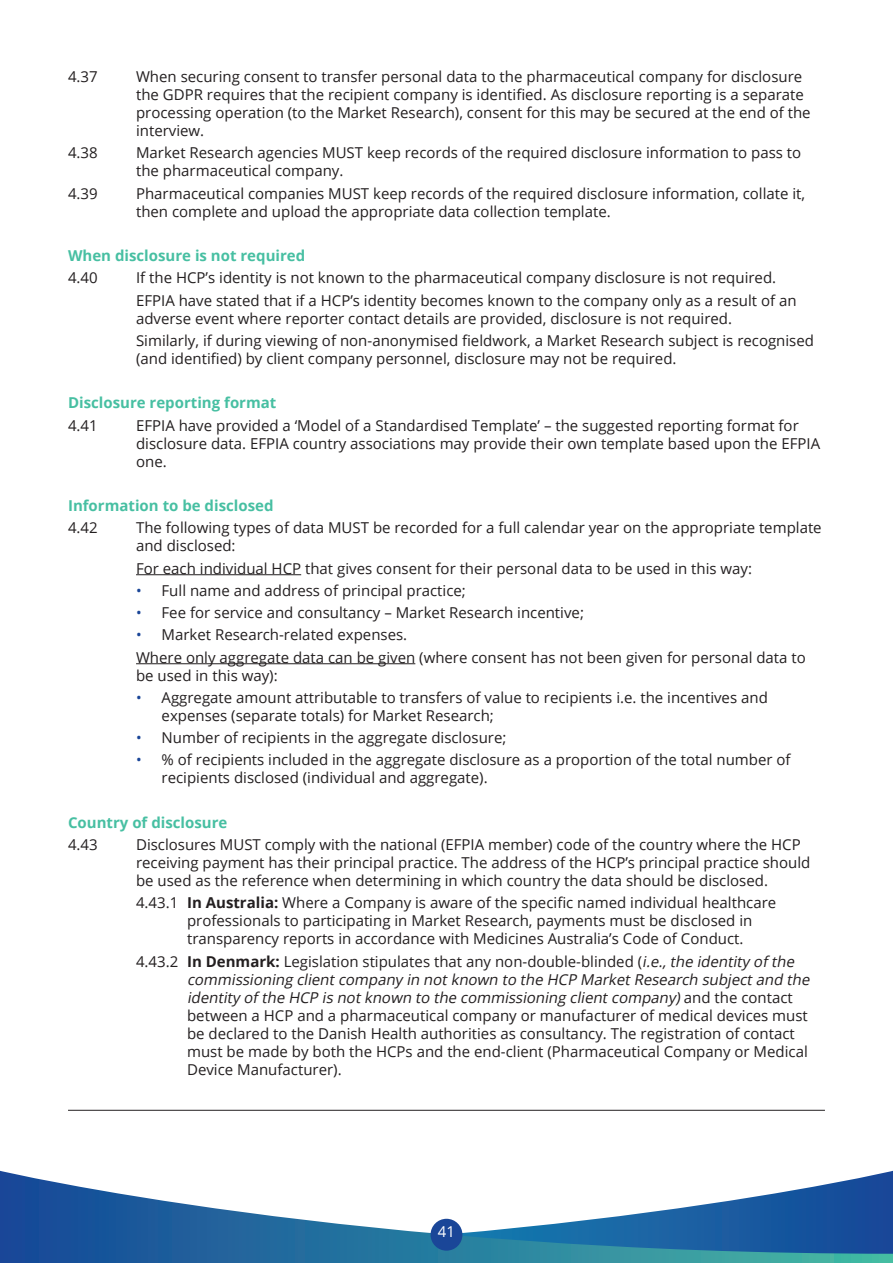
<style>
.page{position:relative;width:893px;height:1263px;background:#fff}
.page>*{position:absolute;margin:0;border:0;box-sizing:border-box;transform-origin:0 0}
.Body_Copy{font:15px/18px "Open Sans";color:#231f20}
.Body_Copy-2{font:700 15px "Open Sans";color:#47bfa2}
.t1{font:15px "Open Sans";color:#fff}
.s1{color:#1a4698}
.s2{font-weight:700}
.s3{font-style:italic}
</style>
<div class="page">
<svg style="left:0;top:1171px;width:893px;height:92px"></svg>
<div style="left:431px;top:1219px;width:31px;height:32px;background:#1a4698;border-radius:50%"></div>
<hr style="left:136px;top:574px;width:165px;height:1px;background:#231f20">
<hr style="left:136px;top:663px;width:279px;height:1px;background:#231f20">
<hr style="left:68px;top:1110px;width:757px;height:1px;background:#231f20">
<p class="Body_Copy" style="left:68px;top:67px;width:31px">4.37</p>
<p class="Body_Copy" style="left:136px;top:67px;width:676px">When securing consent to transfer personal data to the pharmaceutical company for disclosure the GDPR requires that the recipient company is identified. As disclosure reporting is a separate processing operation (to the Market Research), consent for this may be secured at the end of the interview.</p>
<p class="Body_Copy" style="left:68px;top:143px;width:31px">4.38</p>
<p class="Body_Copy" style="left:136px;top:143px;width:667px">Market Research agencies MUST keep records of the required disclosure information to pass to the pharmaceutical company.</p>
<p class="Body_Copy" style="left:68px;top:184px;width:31px">4.39</p>
<p class="Body_Copy" style="left:136px;top:184px;width:671px">Pharmaceutical companies MUST keep records of the required disclosure information, collate it, then complete and upload the appropriate data collection template.</p>
<p class="Body_Copy-2" style="left:68px;top:245px;width:239px">When disclosure is not required</p>
<p class="Body_Copy" style="left:68px;top:268px;width:31px">4.40</p>
<p class="Body_Copy" style="left:136px;top:268px;width:639px">If the HCP’s identity is not known to the pharmaceutical company disclosure is not required.</p>
<p class="Body_Copy" style="left:136px;top:291px;width:662px">EFPIA have stated that if a HCP’s identity becomes known to the company only as a result of an adverse event where reporter contact details are provided, disclosure is not required.</p>
<p class="Body_Copy" style="left:136px;top:331px;width:679px">Similarly, if during viewing of non-anonymised fieldwork, a Market Research subject is recognised (and identified) by client company personnel, disclosure may not be required.</p>
<p class="Body_Copy-2" style="left:68px;top:392px;width:210px">Disclosure reporting format</p>
<p class="Body_Copy" style="left:68px;top:416px;width:31px">4.41</p>
<p class="Body_Copy" style="left:136px;top:416px;width:686px">EFPIA have provided a ‘Model of a Standardised Template’ – the suggested reporting format for disclosure data. EFPIA country associations may provide their own template based upon the EFPIA one.</p>
<p class="Body_Copy-2" style="left:68px;top:495px;width:207px">Information to be disclosed</p>
<p class="Body_Copy" style="left:68px;top:518px;width:31px">4.42</p>
<p class="Body_Copy" style="left:136px;top:518px;width:687px">The following types of data MUST be recorded for a full calendar year on the appropriate template and disclosed:</p>
<p class="Body_Copy" style="left:136px;top:559px;width:617px">For each individual HCP that gives consent for their personal data to be used in this way:</p>
<p class="Body_Copy" style="left:136px;top:581px;width:331px"><span class="s1">•</span> Full name and address of principal practice;</p>
<p class="Body_Copy" style="left:136px;top:603px;width:449px"><span class="s1">•</span> Fee for service and consultancy – Market Research incentive;</p>
<p class="Body_Copy" style="left:136px;top:625px;width:270px"><span class="s1">•</span> Market Research-related expenses.</p>
<p class="Body_Copy" style="left:136px;top:648px;width:671px">Where only aggregate data can be given (where consent has not been given for personal data to be used in this way):</p>
<p class="Body_Copy" style="left:162px;top:688px;width:608px;text-indent:-26px"><span class="s1">•</span> Aggregate amount attributable to transfers of value to recipients i.e. the incentives and expenses (separate totals) for Market Research;</p>
<p class="Body_Copy" style="left:136px;top:728px;width:372px"><span class="s1">•</span> Number of recipients in the aggregate disclosure;</p>
<p class="Body_Copy" style="left:162px;top:750px;width:631px;text-indent:-26px"><span class="s1">•</span> % of recipients included in the aggregate disclosure as a proportion of the total number of recipients disclosed (individual and aggregate).</p>
<p class="Body_Copy-2" style="left:68px;top:812px;width:161px">Country of disclosure</p>
<p class="Body_Copy" style="left:68px;top:835px;width:31px">4.43</p>
<p class="Body_Copy" style="left:136px;top:835px;width:676px">Disclosures MUST comply with the national (EFPIA member) code of the country where the HCP receiving payment has their principal practice. The address of the HCP’s principal practice should be used as the reference when determining in which country the data should be disclosed.</p>
<p class="Body_Copy" style="left:187px;top:893px;width:591px;text-indent:-51px">4.43.1 <span class="s2">In Australia:</span> Where a Company is aware of the specific named individual healthcare professionals to participating in Market Research, payments must be disclosed in transparency reports in accordance with Medicines Australia’s Code of Conduct.</p>
<p class="Body_Copy" style="left:187px;top:952px;width:627px;text-indent:-51px">4.43.2 <span class="s2">In Denmark:</span> Legislation stipulates that any non-double-blinded (<span class="s3">i.e.,the identity of the commissioning clientcompany in notknown to the HCP MarketResearch subjectand the identity of the HCP is notknown to the commissioning clientcompany)</span>a n d t h e c o n t a c t between a HCP and a pharmaceutical company or manufacturer of medical devices must be declared to the Danish Health authorities as consultancy. The registration of contact must be made by both the HCPs and the end-client (Pharmaceutical Company or Medical Device Manufacturer).</p>
<p class="t1" style="left:438px;top:1221px;width:19px">41</p>
</div>
